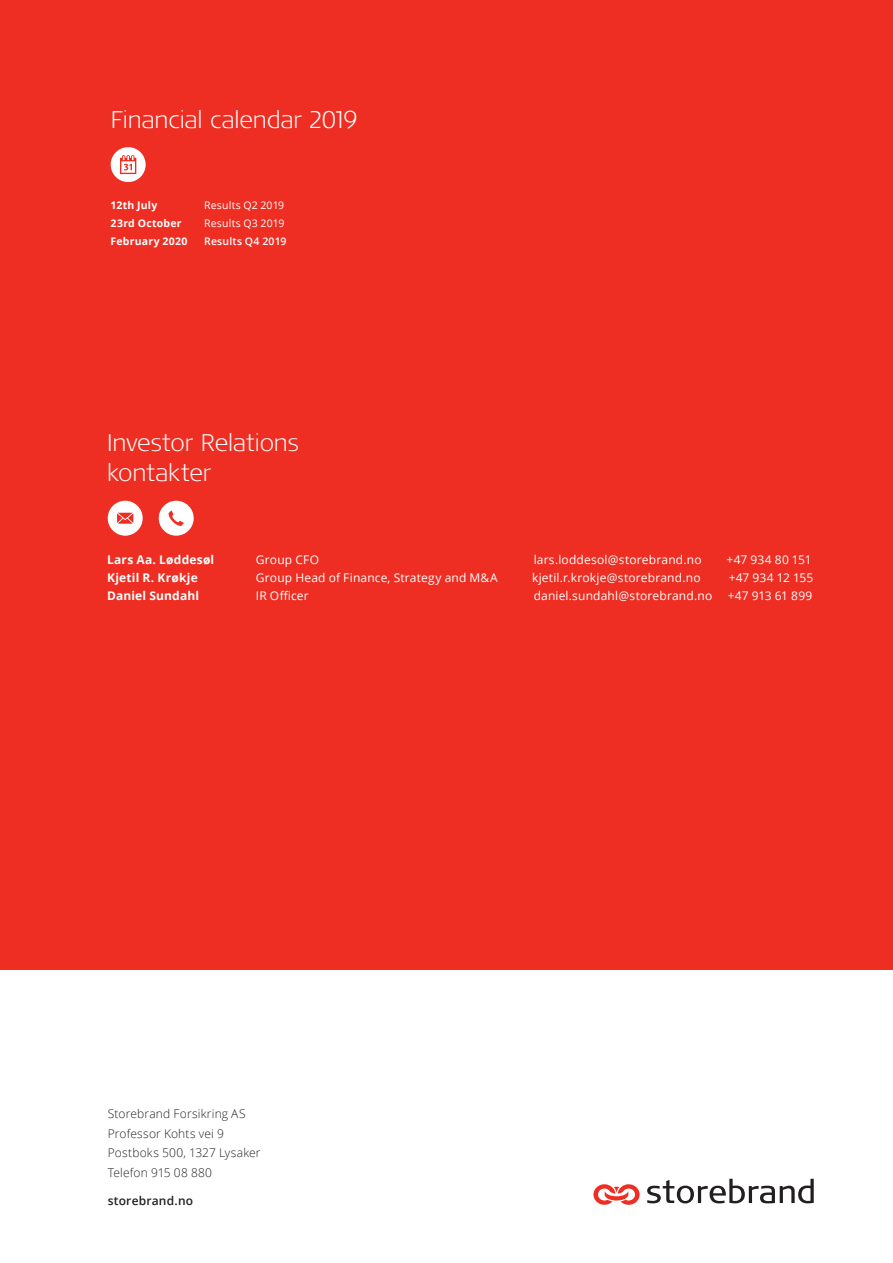
<style>
.page{position:relative;width:893px;height:1263px;background:#fff}
.page>*{position:absolute;margin:0;border:0;box-sizing:border-box;transform-origin:0 0}
.Bakside_tittel_16_20{font:300 expanded 24px/30px "Signa OT";letter-spacing:-.005em;color:#fff}
.Bakside_kontakter__b{font:12px "Open Sans";letter-spacing:.015em;color:#fff}
.Avsender_8_13{font:300 12px "Open Sans";letter-spacing:.015em;color:#231f20}
.Bakside_kontakter__b-2{font:700 12px "Open Sans";letter-spacing:.015em;color:#fff}
.Avsender_8_13_bold{font:600 12px "Open Sans";letter-spacing:.015em;color:#231f20}
.Bakside_kallender__b{font:700 10.5px "Open Sans";letter-spacing:.025em;color:#fff}
.Bakside_kallender__b-2{font:10.5px "Open Sans";letter-spacing:.015em;color:#fff}
.Bakside_kallender__b-3{font:600 10.5px "Open Sans";letter-spacing:.02em;color:#fff}
</style>
<div class="page">
<svg style="left:593px;top:1184px;width:47px;height:21px"></svg>
<svg style="left:647px;top:1179px;width:167px;height:24px"></svg>
<div style="left:0;top:0;width:893px;height:969px;background:#ee2e22"></div>
<div style="left:159px;top:501px;width:35px;height:35px;background:#fff;border-radius:50%"></div>
<svg style="left:168px;top:510px;width:16px;height:16px"></svg>
<div style="left:108px;top:501px;width:35px;height:35px;background:#fff;border-radius:50%"></div>
<svg style="left:117px;top:513px;width:16px;height:11px"></svg>
<div style="left:111px;top:147px;width:35px;height:35px;background:#fff;border-radius:50%"></div>
<svg style="left:120px;top:155px;width:16px;height:19px"></svg>
<p class="Bakside_tittel_16_20" style="left:111px;top:104px;width:248px">Financial calendar 2019</p>
<p class="Bakside_kallender__b" style="left:111px;top:198px;width:48px">12th July</p>
<p class="Bakside_kallender__b-2" style="left:204px;top:198px;width:82px">Results Q2 2019</p>
<p class="Bakside_kallender__b" style="left:111px;top:216px;width:73px">23rd October</p>
<p class="Bakside_kallender__b-2" style="left:204px;top:216px;width:82px">Results Q3 2019</p>
<p class="Bakside_kallender__b" style="left:111px;top:234px;width:78px">February 2020</p>
<p class="Bakside_kallender__b-3" style="left:204px;top:234px;width:84px">Results Q4 2019</p>
<p class="Bakside_tittel_16_20" style="left:107px;top:427px;width:193px">Investor Relations kontakter</p>
<p class="Bakside_kontakter__b-2" style="left:107px;top:551px;width:109px">Lars Aa. Løddesøl</p>
<p class="Bakside_kontakter__b" style="left:256px;top:551px;width:65px">Group CFO</p>
<p class="Bakside_kontakter__b" style="left:534px;top:551px;width:169px">lars.loddesol@storebrand.no</p>
<p class="Bakside_kontakter__b" style="left:727px;top:551px;width:86px">+47 934 80 151</p>
<p class="Bakside_kontakter__b-2" style="left:107px;top:569px;width:92px">Kjetil R. Krøkje</p>
<p class="Bakside_kontakter__b" style="left:256px;top:569px;width:243px">Group Head of Finance, Strategy and M&amp;A</p>
<p class="Bakside_kontakter__b" style="left:532px;top:569px;width:170px">kjetil.r.krokje@storebrand.no</p>
<p class="Bakside_kontakter__b" style="left:729px;top:569px;width:86px">+47 934 12 155</p>
<p class="Bakside_kontakter__b-2" style="left:107px;top:587px;width:94px">Daniel Sundahl</p>
<p class="Bakside_kontakter__b" style="left:256px;top:587px;width:54px">IR Officer</p>
<p class="Bakside_kontakter__b" style="left:534px;top:587px;width:180px">daniel.sundahl@storebrand.no</p>
<p class="Bakside_kontakter__b" style="left:728px;top:587px;width:86px">+47 913 61 899</p>
<p class="Avsender_8_13" style="left:108px;top:1106px;width:139px">Storebrand Forsikring AS</p>
<p class="Avsender_8_13" style="left:108px;top:1125px;width:118px">Professor Kohts vei 9</p>
<p class="Avsender_8_13" style="left:108px;top:1145px;width:154px">Postboks 500, 1327 Lysaker</p>
<p class="Avsender_8_13" style="left:108px;top:1164px;width:106px">Telefon 915 08 880</p>
<p class="Avsender_8_13_bold" style="left:108px;top:1192px;width:87px">storebrand.no</p>
</div>
